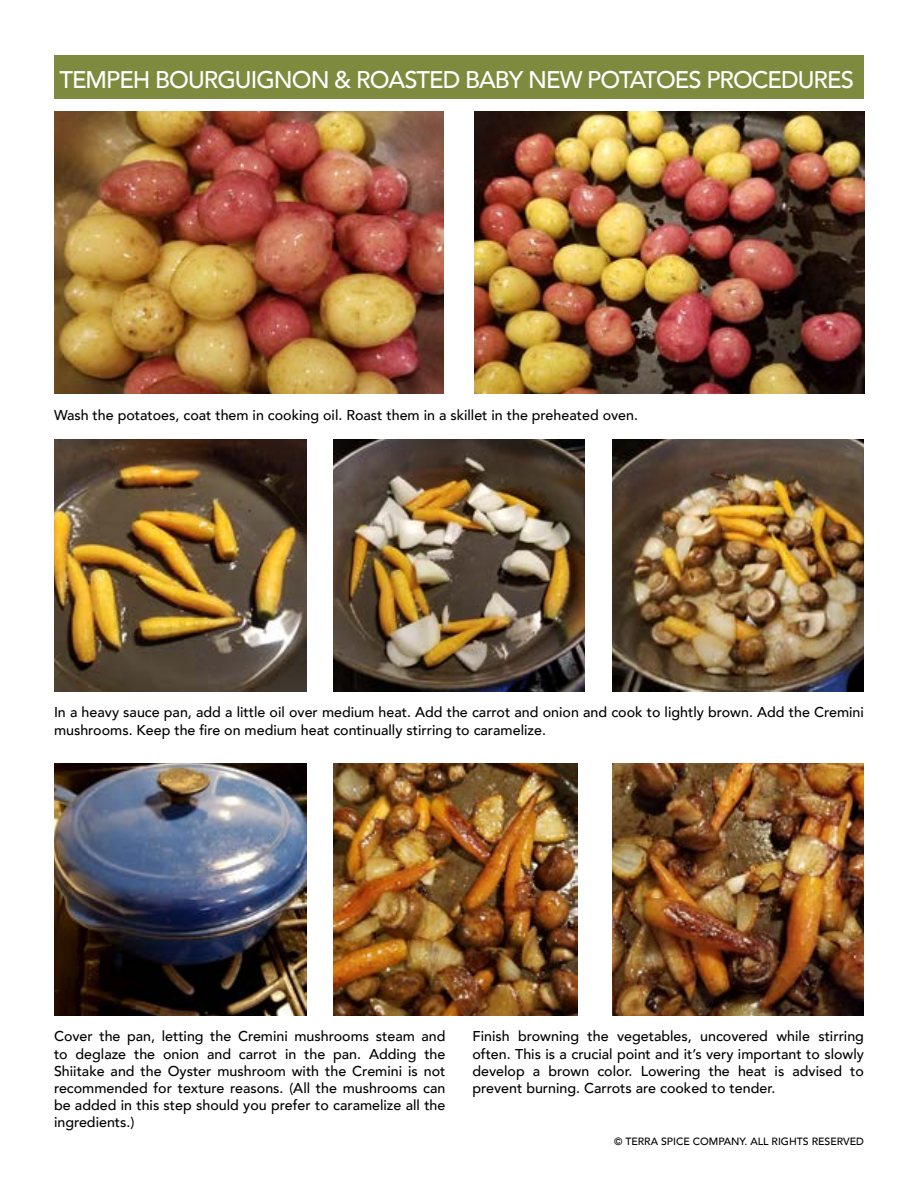
<style>
.page{position:relative;width:918px;height:1188px;background:#fff}
.page>*{position:absolute;margin:0;border:0;box-sizing:border-box;transform-origin:0 0}
.t1{font:500 24px "Avenir";letter-spacing:-.04em;color:#fff}
.t2{font:500 14.25px/17.1px "Avenir";color:#000;text-align:justify}
.t3{font:500 10.5px "Avenir";color:#000}
</style>
<div class="page">
<img style="left:54px;top:440px;width:252px;height:252px">
<img style="left:333px;top:440px;width:252px;height:252px">
<img style="left:612px;top:440px;width:252px;height:252px">
<div style="left:54px;top:56px;width:810px;height:43px;background:#7e8b3f"></div>
<img style="left:475px;top:111px;width:389px;height:282px">
<img style="left:54px;top:111px;width:390px;height:282px">
<img style="left:54px;top:764px;width:252px;height:252px">
<img style="left:333px;top:764px;width:244px;height:252px">
<img style="left:612px;top:764px;width:252px;height:252px">
<h1 class="t1" style="left:59px;top:58px;width:796px">TEMPEH BOURGUIGNON &amp; ROASTED BABY NEW POTATOES PROCEDURES</h1>
<p class="t2" style="left:54px;top:406px;width:586px">Wash the potatoes, coat them in cooking oil. Roast them in a skillet in the preheated oven.</p>
<p class="t2" style="left:54px;top:703px;width:812px">In a heavy sauce pan, add a little oil over medium heat. Add the carrot and onion and cook to lightly brown. Add the Cremini mushrooms. Keep the fire on medium heat continually stirring to caramelize.</p>
<p class="t2" style="left:54px;top:1027px;width:393px">Cover the pan, letting the Cremini mushrooms steam and to deglaze the onion and carrot in the pan. Adding the Shiitake and the Oyster mushroom with the Cremini is not recommended for texture reasons. (All the mushrooms can be added in this step should you prefer to caramelize all the ingredients.)</p>
<p class="t2" style="left:472px;top:1027px;width:393px">Finish browning the vegetables, uncovered while stirring often. This is a crucial point and it’s very important to slowly develop a brown color. Lowering the heat is advised to prevent burning. Carrots are cooked to tender.</p>
<p class="t3" style="left:614px;top:1132px;width:251px">© TERRA SPICE COMPANY. ALL RIGHTS RESERVED</p>
</div>
